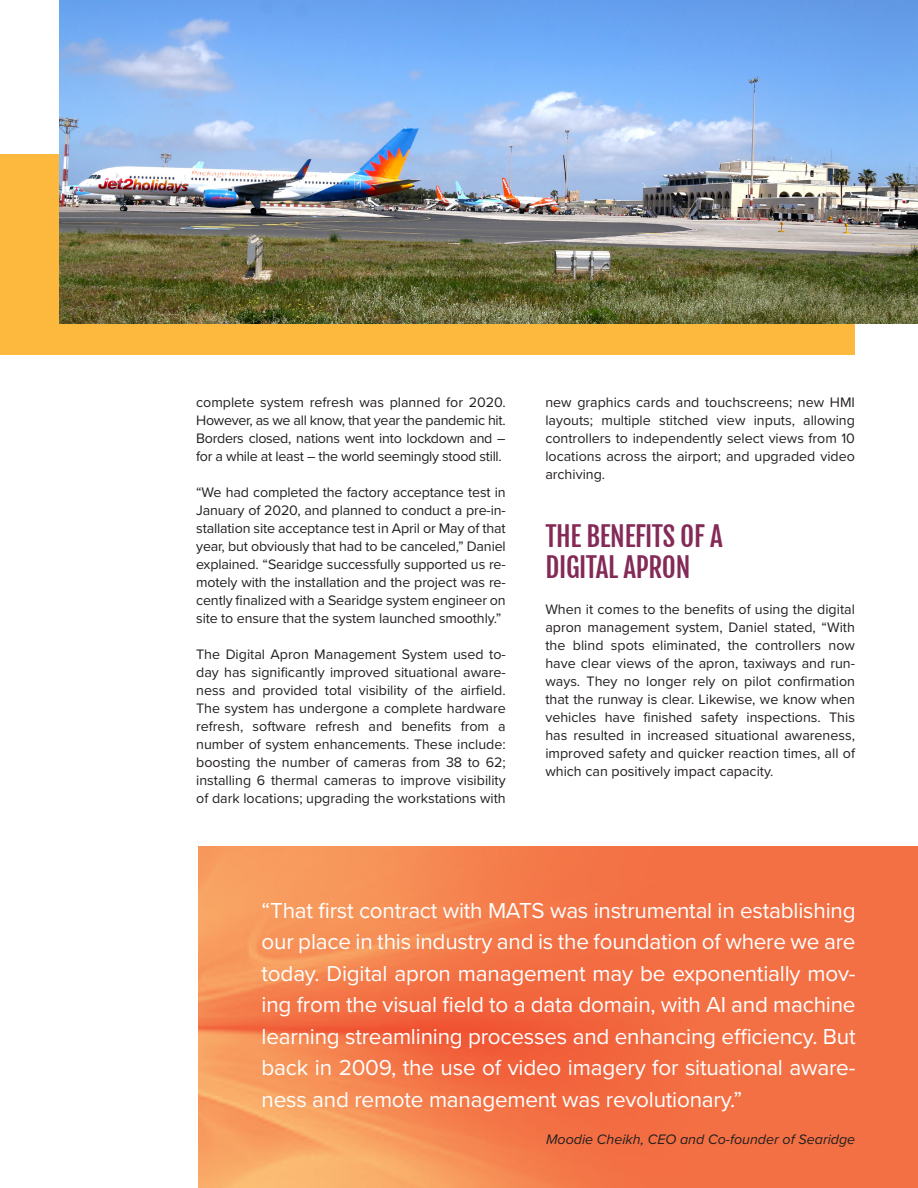
<style>
.page{position:relative;width:918px;height:1188px;background:#fff}
.page>*{position:absolute;margin:0;border:0;box-sizing:border-box;transform-origin:0 0}
.t1{font:27px "Fjalla One";letter-spacing:-.015em;color:#832a57}
.t2{font:22.5px/31.5px "Proxima Nova";letter-spacing:-.01em;color:#fff;text-align:justify}
.t3{font:14.25px/18px "Proxima Nova";color:#231f20;text-align:justify}
.t4{font:italic 14.25px "Proxima Nova";color:#231f20}
</style>
<div class="page">
<div style="left:0;top:155px;width:855px;height:200px;background:#fdb93e"></div>
<img style="left:59px;top:0;width:859px;height:324px">
<img style="left:198px;top:846px;width:720px;height:342px">
<p class="t3" style="left:196px;top:393px;width:311px">complete system refresh was planned for 2020.<br>However, as we all know, that year the pandemic hit.<br>Borders closed, nations went into lockdown and – for a while at least – the world seemingly stood still.</p>
<p class="t3" style="left:196px;top:483px;width:311px">“We had completed the factory acceptance test in January of 2020, and planned to conduct a pre-in&shy;stallation site acceptance test in April or May of that year, but obviously that had to be canceled,” Daniel explained. “Searidge successfully supported us re&shy;motely with the installation and the project was re&shy;cently finalized with a Searidge system engineer on site to ensure that the system launched smoothly.”</p>
<p class="t3" style="left:196px;top:645px;width:311px">The Digital Apron Management System used to&shy;day has significantly improved situational aware&shy;ness and provided total visibility of the airfield.<br>The system has undergone a complete hardware refresh, software refresh and benefits from a number of system enhancements. These include: boosting the number of cameras from 38 to 62; installing 6 thermal cameras to improve visibility of dark locations; upgrading the workstations with</p>
<p class="t3" style="left:545px;top:393px;width:311px">new graphics cards and touchscreens; new HMI layouts; multiple stitched view inputs, allowing controllers to independently select views from 10 locations across the airport; and upgraded video archiving.</p>
<p class="t1" style="left:545px;top:522px;width:179px">THE BENEFITS OF A</p>
<p class="t1" style="left:545px;top:553px;width:147px">DIGITAL APRON</p>
<p class="t3" style="left:545px;top:600px;width:311px">When it comes to the benefits of using the digital apron management system, Daniel stated, “With the blind spots eliminated, the controllers now have clear views of the apron, taxiways and run&shy;ways. They no longer rely on pilot confirmation that the runway is clear. Likewise, we know when vehicles have finished safety inspections. This has resulted in increased situational awareness, improved safety and quicker reaction times, all of which can positively impact capacity.</p>
<p class="t2" style="left:262px;top:894px;width:596px">“That first contract with MATS was instrumental in establishing our place in this industry and is the foundation of where we are today. Digital apron management may be exponentially mov&shy;ing from the visual field to a data domain, with AI and machine learning streamlining processes and enhancing efficiency. But back in 2009, the use of video imagery for situational aware&shy;ness and remote management was revolutionary.”</p>
<p class="t4" style="left:546px;top:1129px;width:311px">Moodie Cheikh, CEO and Co-founder of Searidge</p>
</div>
